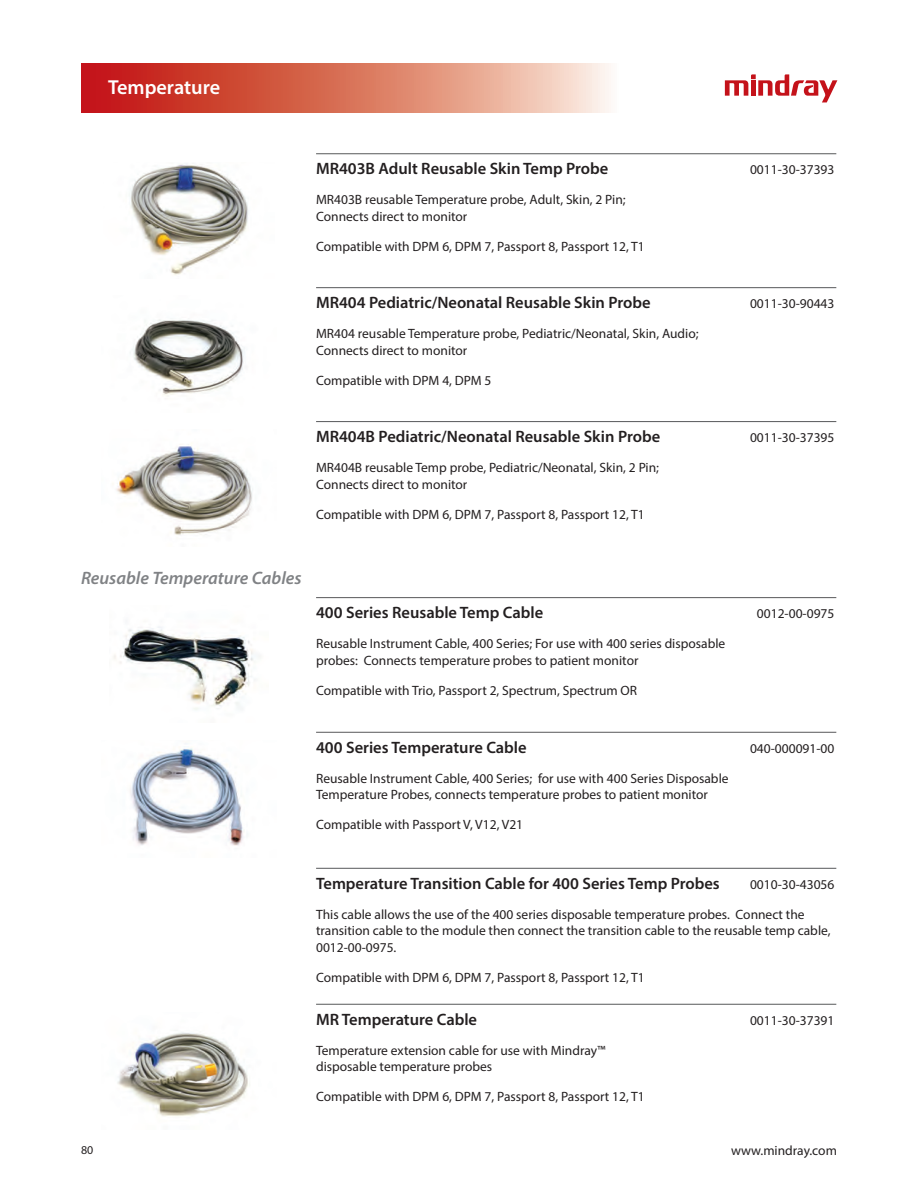
<style>
.page{position:relative;width:918px;height:1188px;background:#fff}
.page>*{position:absolute;margin:0;border:0;box-sizing:border-box;transform-origin:0 0}
.t1{font:600 20.25px "Myriad Pro";color:#fff}
.t2{font:italic 600 18px "Myriad Pro";color:#808285}
.t3{font:600 16.5px "Myriad Pro";color:#231f20}
.t4{font:13.5px/16.5px "Myriad Pro";color:#231f20}
.t5{font:12px "Myriad Pro";color:#231f20}
</style>
<div class="page">
<svg style="left:81px;top:64px;width:530px;height:48px;background:#db7765"></svg>
<svg style="left:725px;top:74px;width:112px;height:28px"></svg>
<hr style="left:316px;top:153px;width:520px;height:1px;background:#57585a">
<img style="left:130px;top:164px;width:118px;height:111px">
<hr style="left:316px;top:287px;width:520px;height:1px;background:#57585a">
<img style="left:130px;top:319px;width:115px;height:77px">
<hr style="left:316px;top:421px;width:520px;height:1px;background:#57585a">
<img style="left:116px;top:444px;width:136px;height:91px">
<hr style="left:316px;top:597px;width:520px;height:1px;background:#57585a">
<img style="left:113px;top:627px;width:142px;height:83px">
<hr style="left:316px;top:732px;width:520px;height:1px;background:#57585a">
<hr style="left:316px;top:868px;width:520px;height:1px;background:#57585a">
<img style="left:130px;top:748px;width:113px;height:98px">
<hr style="left:316px;top:1004px;width:520px;height:1px;background:#57585a">
<img style="left:117px;top:1032px;width:131px;height:84px">
<h1 class="t1" style="left:108px;top:75px;width:114px">Temperature</h1>
<p class="t3" style="left:316px;top:158px;width:294px">MR403B Adult Reusable Skin Temp Probe</p>
<p class="t4" style="left:750px;top:161px;width:86px">0011-30-37393</p>
<p class="t4" style="left:316px;top:191px;width:311px">MR403B reusable Temperature probe, Adult, Skin, 2 Pin;<br>Connects direct to monitor</p>
<p class="t4" style="left:316px;top:238px;width:330px">Compatible with DPM 6, DPM 7, Passport 8, Passport 12, T1</p>
<p class="t3" style="left:316px;top:292px;width:336px">MR404 Pediatric/Neonatal Reusable Skin Probe</p>
<p class="t4" style="left:750px;top:295px;width:86px">0011-30-90443</p>
<p class="t4" style="left:316px;top:325px;width:384px">MR404 reusable Temperature probe, Pediatric/Neonatal, Skin, Audio;<br>Connects direct to monitor</p>
<p class="t4" style="left:316px;top:372px;width:177px">Compatible with DPM 4, DPM 5</p>
<p class="t3" style="left:316px;top:426px;width:346px">MR404B Pediatric/Neonatal Reusable Skin Probe</p>
<p class="t4" style="left:750px;top:429px;width:86px">0011-30-37395</p>
<p class="t4" style="left:316px;top:459px;width:344px">MR404B reusable Temp probe, Pediatric/Neonatal, Skin, 2 Pin;<br>Connects direct to monitor</p>
<p class="t4" style="left:316px;top:506px;width:330px">Compatible with DPM 6, DPM 7, Passport 8, Passport 12, T1</p>
<h2 class="t2" style="left:81px;top:566px;width:222px">Reusable Temperature Cables</h2>
<p class="t3" style="left:316px;top:602px;width:229px">400 Series Reusable Temp Cable</p>
<p class="t4" style="left:757px;top:605px;width:79px">0012-00-0975</p>
<p class="t4" style="left:316px;top:635px;width:411px">Reusable Instrument Cable, 400 Series; For use with 400 series disposable probes: Connects temperature probes to patient monitor</p>
<p class="t4" style="left:316px;top:682px;width:323px">Compatible with Trio, Passport 2, Spectrum, Spectrum OR</p>
<p class="t3" style="left:316px;top:737px;width:212px">400 Series Temperature Cable</p>
<p class="t4" style="left:750px;top:740px;width:86px">040-000091-00</p>
<p class="t4" style="left:316px;top:770px;width:414px">Reusable Instrument Cable, 400 Series; for use with 400 Series Disposable<br>Temperature Probes, connects temperature probes to patient monitor</p>
<p class="t4" style="left:316px;top:816px;width:209px">Compatible with Passport V, V12, V21</p>
<p class="t3" style="left:316px;top:873px;width:405px">Temperature Transition Cable for 400 Series Temp Probes</p>
<p class="t4" style="left:750px;top:876px;width:86px">0010-30-43056</p>
<p class="t4" style="left:316px;top:906px;width:516px">This cable allows the use of the 400 series disposable temperature probes. Connect the transition cable to the module then connect the transition cable to the reusable temp cable,<br>0012-00-0975.</p>
<p class="t4" style="left:316px;top:969px;width:330px">Compatible with DPM 6, DPM 7, Passport 8, Passport 12, T1</p>
<p class="t3" style="left:316px;top:1009px;width:163px">MR Temperature Cable</p>
<p class="t4" style="left:750px;top:1012px;width:86px">0011-30-37391</p>
<p class="t4" style="left:316px;top:1042px;width:291px">Temperature extension cable for use with Mindray™ disposable temperature probes</p>
<p class="t4" style="left:316px;top:1088px;width:330px">Compatible with DPM 6, DPM 7, Passport 8, Passport 12, T1</p>
<p class="t5" style="left:81px;top:1143px;width:14px">80</p>
<p class="t4" style="left:731px;top:1142px;width:107px">www.mindray.com</p>
</div>
